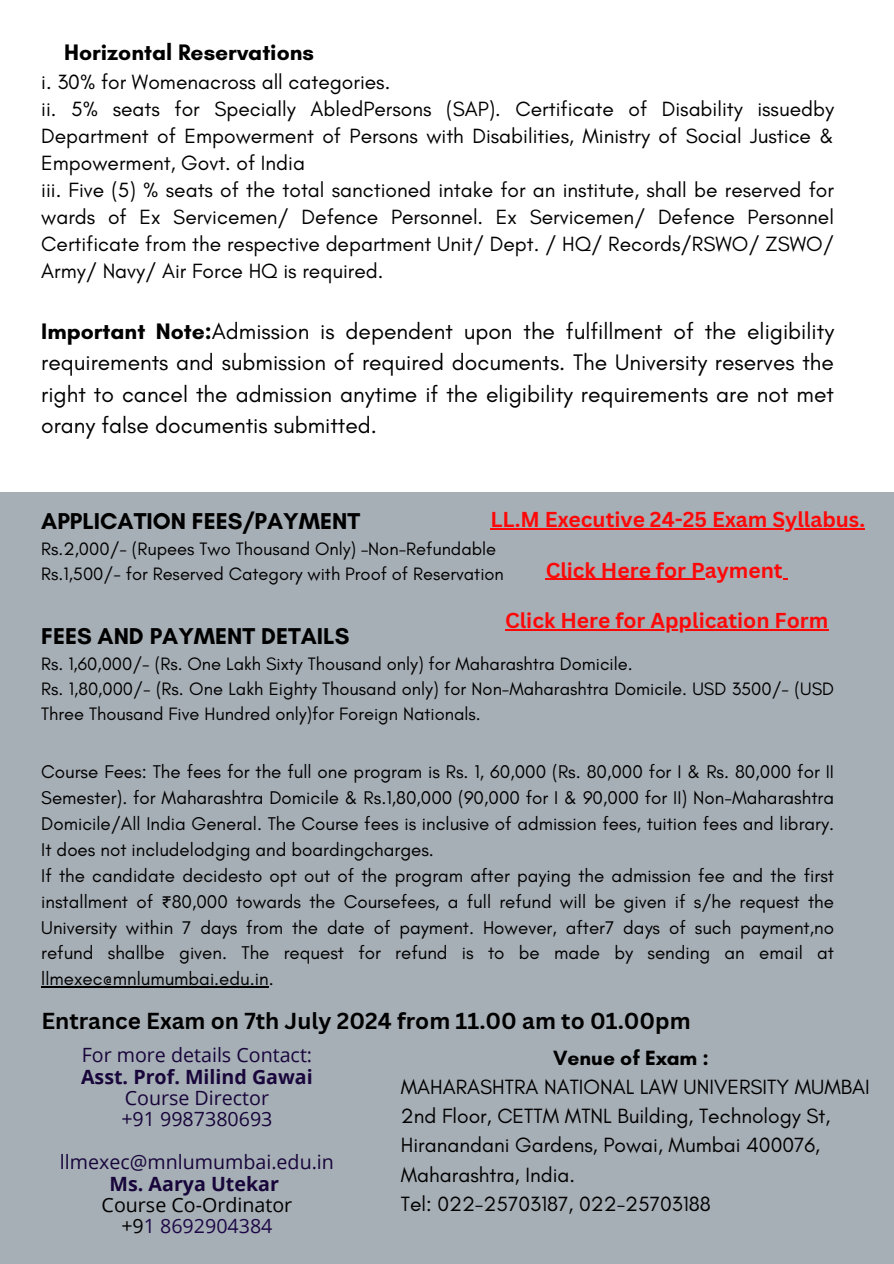
<style>
.page{position:relative;width:894px;height:1264px;background:#fff}
.page>*{position:absolute;margin:0;border:0;box-sizing:border-box;transform-origin:0 0}
.t1{font:700 23.4px "Glacial Indifference";color:#000}
.t2{font:22.8px/31.5px "Glacial Indifference";color:#000;text-align:justify}
.t3{font:700 22.8px "Glacial Indifference";color:#000}
.t4{font:700 22.5px "Canva Sans";color:#000}
.t5{font:21px/27px "Glacial Indifference";color:#000}
.t6{font:700 21px "Canva Sans";color:#fd0808}
.t7{font:19.65px "Open Sans";color:#18063b}
.t8{font:700 19.65px "Open Sans";color:#18063b}
.t9{font:19.65px "Open Sans";color:#000}
.t10{font:19.65px "Open Sans";color:#1d0847}
.t11{font:18.75px/26px "Glacial Indifference";color:#000;text-align:justify}
.t12{font:18.3px/24.8px "Glacial Indifference";color:#000}
.s1{font-weight:700}
.s2{font-family:"Noto Sans Gurmukhi"}
.s3{color:#000}
</style>
<div class="page">
<div style="left:0;top:492px;width:893px;height:771px;background:#a7afb6"></div>
<hr style="left:41px;top:986px;width:227px;height:1px;background:#000">
<hr style="left:505px;top:629px;width:323px;height:1px;background:#fd0808">
<hr style="left:545px;top:579px;width:159px;height:1px;background:#fd0808">
<hr style="left:490px;top:528px;width:374px;height:1px;background:#fd0808">
<h2 class="t3" style="left:64px;top:38px;width:251px">Horizontal Reservations</h2>
<h2 class="t5" style="left:41px;top:68px;width:794px">i. 30% for Womenacross all categories.<br>ii. 5% seats for Specially AbledPersons (SAP). Certificate of Disability issuedby Department of Empowerment of Persons with Disabilities, Ministry of Social Justice &amp; Empowerment, Govt. of India<br>iii. Five (5) % seats of the total sanctioned intake for an institute, shall be reserved for wards of Ex Servicemen/ Defence Personnel. Ex Servicemen/ Defence Personnel Certificate from the respective department Unit/ Dept. / HQ/ Records/RSWO/ ZSWO/ Army/ Navy/ Air Force HQ is required.</h2>
<h2 class="t2" style="left:41px;top:315px;width:794px"><span class="s1">Important Note:</span>Admission is dependent upon the fulfillment of the eligibility requirements and submission of required documents. The University reserves the right to cancel the admission anytime if the eligibility requirements are not met orany false documentis submitted.</h2>
<h2 class="t6" style="left:490px;top:505px;width:376px">LL.M Executive 24-25 Exam Syllabus.</h2>
<p class="t1" style="left:41px;top:507px;width:320px">APPLICATION FEES/PAYMENT</p>
<p class="t12" style="left:41px;top:536px;width:456px">Rs.2,000/- (Rupees Two Thousand Only) –Non-Refundable</p>
<p class="t12" style="left:41px;top:561px;width:464px">Rs.1,500/- for Reserved Category with Proof of Reservation</p>
<p class="t6" style="left:545px;top:555px;width:238px">Click Here for Payment</p>
<p class="t6" style="left:505px;top:605px;width:324px">Click Here for Application Form</p>
<p class="t1" style="left:41px;top:622px;width:309px">FEES AND PAYMENT DETAILS</p>
<p class="t12" style="left:41px;top:651px;width:592px">Rs. 1,60,000/- (Rs. One Lakh Sixty Thousand only) for Maharashtra Domicile.</p>
<p class="t12" style="left:41px;top:676px;width:794px">Rs. 1,80,000/- (Rs. One Lakh Eighty Thousand only) for Non-Maharashtra Domicile. USD 3500/- (USD<br>Three Thousand Five Hundred only)for Foreign Nationals.</p>
<p class="t11" style="left:41px;top:758px;width:794px">Course Fees: The fees for the full one program is Rs. 1, 60,000 (Rs. 80,000 for I &amp; Rs. 80,000 for II Semester). for Maharashtra Domicile &amp; Rs.1,80,000 (90,000 for I &amp; 90,000 for II) Non-Maharashtra Domicile/All India General. The Course fees is inclusive of admission fees, tuition fees and library.<br>It does not includelodging and boardingcharges.</p>
<p class="t11" style="left:41px;top:862px;width:794px">If the candidate decidesto opt out of the program after paying the admission fee and the first installment of <span class="s2">₹</span>80,000 towards the Coursefees, a full refund will be given if s/he request the University within 7 days from the date of payment. However, after7 days of such payment,no refund shallbe given. The request for refund is to be made by sending an email at llmexec@mnlumumbai.edu.in.</p>
<p class="t4" style="left:41px;top:1005px;width:650px">Entrance Exam on 7th July 2024 from 11.00 am to 01.00pm</p>
<h1 class="t7" style="left:82px;top:1041px;width:232px">For more details Contact:</h1>
<h1 class="t8" style="left:81px;top:1062px;width:233px">Asst. Prof. Milind Gawai</h1>
<h1 class="t7" style="left:125px;top:1083px;width:146px">Course Director</h1>
<h1 class="t7" style="left:121px;top:1105px;width:153px">+91 9987380693</h1>
<p class="t7" style="left:60px;top:1148px;width:275px">llmexec@mnlumumbai.edu.in</p>
<p class="t8" style="left:110px;top:1169px;width:171px">Ms. Aarya Utekar</p>
<p class="t9" style="left:102px;top:1190px;width:192px">Course Co-Ordinator</p>
<p class="t10" style="left:121px;top:1212px;width:153px"><span class="s3">+9</span>1 8692904384</p>
<p class="t5" style="left:400px;top:1042px;width:470px;line-height:29.2px;text-indent:152px"><span class="s1">Venue of Exam :<br></span>MAHARASHTRA NATIONAL LAW UNIVERSITY MUMBAI 2nd Floor, CETTM MTNL Building, Technology St, Hiranandani Gardens, Powai, Mumbai 400076, Maharashtra, India.<br>Tel: 022-25703187, 022-25703188</p>
</div>
